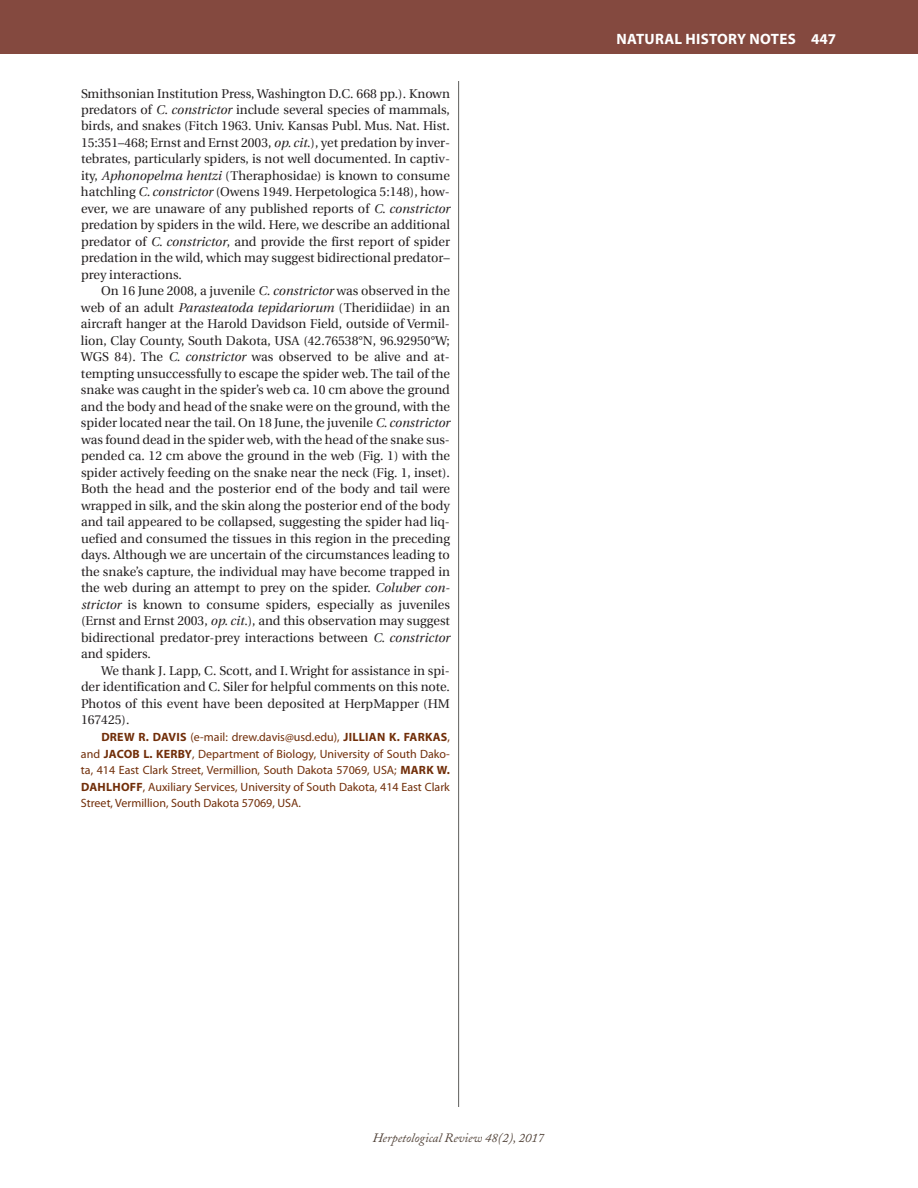
<style>
.page{position:relative;width:918px;height:1188px;background:#fff}
.page>*{position:absolute;margin:0;border:0;box-sizing:border-box;transform-origin:0 0}
.t1{font:700 15px "Myriad Pro";letter-spacing:.02em;color:#fff}
.t2{font:12.75px/16.5px "Utopia";color:#231f20;text-align:justify}
.t3{font:italic 12.75px "Adobe Caslon";color:#504137}
.Geo_Dist_authors{font:12px/16.5px "Myriad Pro";color:#712e09;text-align:justify}
.s1{font-style:italic}
.s2{font-weight:700}
</style>
<div class="page">
<hr style="left:458px;top:81px;width:1px;height:1026px;background:#5e5e5c">
<div style="left:0;top:0;width:918px;height:54px;background:#84493f"></div>
<p class="t2" style="left:81px;top:85px;width:371px">Smithsonian Institution Press, Washington D.C. 668 pp.). Known predators of <span class="s1">C. constrictor</span> include several species of mammals, birds, and snakes (Fitch 1963. Univ. Kansas Publ. Mus. Nat. Hist.<br>15:351–468; Ernst and Ernst 2003, <span class="s1">op. cit</span>.), yet predation by inver&shy;tebrates, particularly spiders, is not well documented. In captiv&shy;ity, <span class="s1">Aphonopelma hentzi</span> (Theraphosidae) is known to consume hatchling <span class="s1">C. constrictor</span> (Owens 1949. Herpetologica 5:148), how&shy;ever, we are unaware of any published reports of <span class="s1">C. constrictor </span>predation by spiders in the wild. Here, we describe an additional predator of <span class="s1">C. constrictor</span>, and provide the first report of spider predation in the wild, which may suggest bidirectional predator– prey interactions.</p>
<p class="t2" style="left:81px;top:283px;width:371px;text-indent:20px">On 16 June 2008, a juvenile <span class="s1">C. constrictor</span> was observed in the web of an adult <span class="s1">Parasteatoda tepidariorum</span> (Theridiidae) in an aircraft hanger at the Harold Davidson Field, outside of Vermil&shy;lion, Clay County, South Dakota, USA (42.76538°N, 96.92950°W; WGS 84). The <span class="s1">C. constrictor</span> was observed to be alive and at&shy;tempting unsuccessfully to escape the spider web. The tail of the snake was caught in the spider’s web ca. 10 cm above the ground and the body and head of the snake were on the ground, with the spider located near the tail. On 18 June, the juvenile <span class="s1">C. constrictor </span>was found dead in the spider web, with the head of the snake sus&shy;pended ca. 12 cm above the ground in the web (Fig. 1) with the spider actively feeding on the snake near the neck (Fig. 1, inset).<br>Both the head and the posterior end of the body and tail were wrapped in silk, and the skin along the posterior end of the body and tail appeared to be collapsed, suggesting the spider had liq&shy;uefied and consumed the tissues in this region in the preceding days. Although we are uncertain of the circumstances leading to the snake’s capture, the individual may have become trapped in the web during an attempt to prey on the spider. <span class="s1">Coluber con&shy;strictor</span> is known to consume spiders, especially as juveniles (Ernst and Ernst 2003, <span class="s1">op. cit</span>.), and this observation may suggest bidirectional predator-prey interactions between <span class="s1">C. constrictor </span>and spiders.</p>
<p class="t2" style="left:81px;top:663px;width:371px;text-indent:20px">We thank J. Lapp, C. Scott, and I. Wright for assistance in spi&shy;der identification and C. Siler for helpful comments on this note.<br>Photos of this event have been deposited at HerpMapper (HM 167425).</p>
<p class="Geo_Dist_authors" style="left:81px;top:729px;width:371px;text-indent:20px"><span class="s2">DREW R. DAVIS</span> (e-mail: drew.davis@usd.edu), <span class="s2">JILLIAN K. FARKAS</span>, and <span class="s2">JACOB L. KERBY</span>, Department of Biology, University of South Dako&shy;ta, 414 East Clark Street, Vermillion, South Dakota 57069, USA; <span class="s2">MARK W.<br>DAHLHOFF</span>, Auxiliary Services, University of South Dakota, 414 East Clark Street, Vermillion, South Dakota 57069, USA.</p>
<p class="t1" style="left:616px;top:29px;width:221px">NATURAL HISTORY NOTES 447</p>
<p class="t3" style="left:373px;top:1131px;width:173px">Herpetological Review 48(2), 2017</p>
</div>
